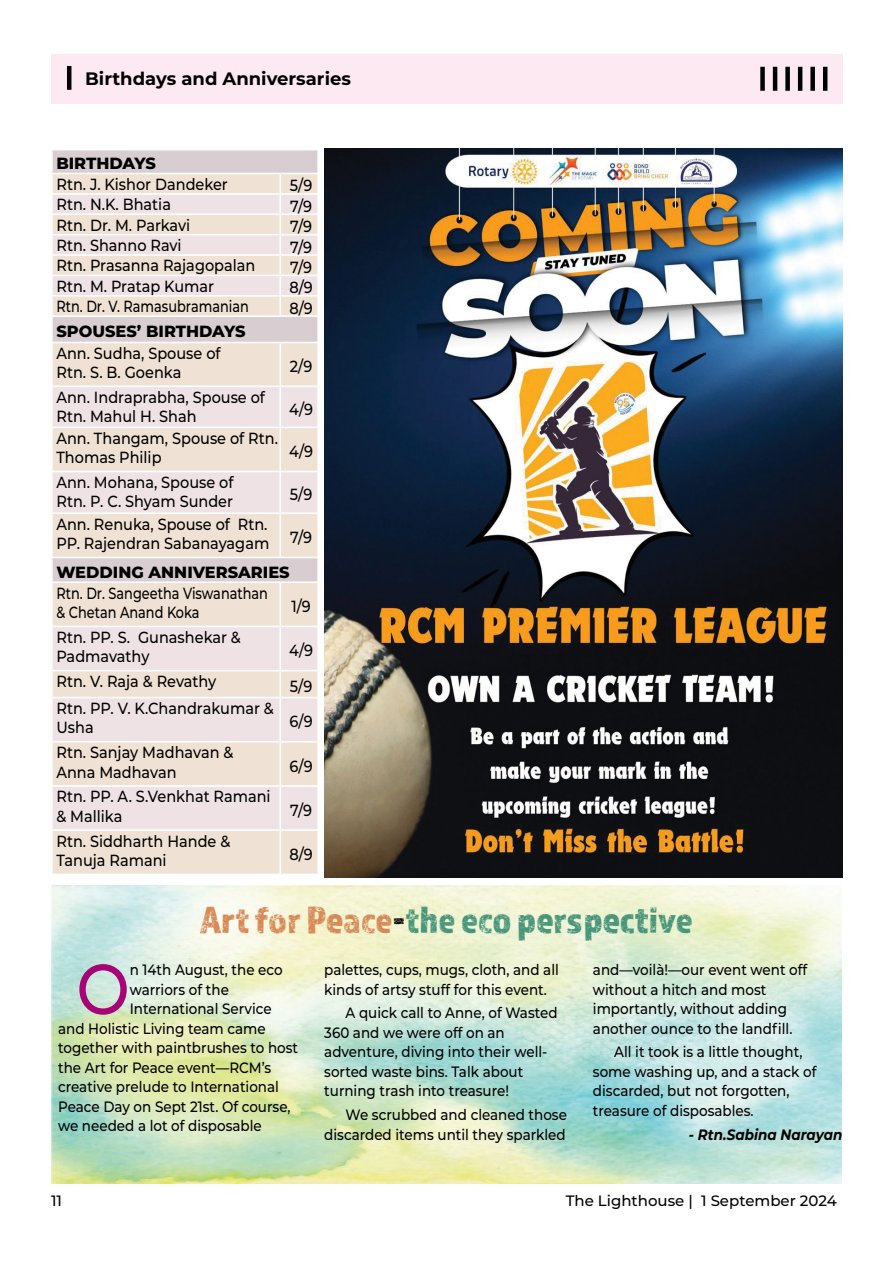
<style>
.page{position:relative;width:893px;height:1263px;background:#fff}
.page>*{position:absolute;margin:0;border:0;box-sizing:border-box;transform-origin:0 0}
.t1{font:500 70.65px "Montserrat";color:#a50575;scale:.9 1}
.t2{font:39px "Almaq Rough";color:#49967b}
.t3{font:700 18px "Montserrat";color:#000}
.t4{font:800 16.2px "Montserrat";color:#000}
.t5{font:500 16.05px/19.4px "Montserrat";color:#000;scale:.9 1}
.t6{font:500 16.05px/19.4px "Montserrat";color:#000;scale:.8 1}
.t7{font:500 15px/19.5px "Montserrat";color:#000;scale:.9 1}
.t8{font:500 15px "Montserrat";color:#000}
.t9{font:italic 700 15px "Montserrat";color:#000;scale:.9 1}
.s1{color:#d78956}
.s2{color:#000}
</style>
<div class="page">
<div style="left:51px;top:54px;width:791px;height:50px;background:#fde9f1"></div>
<hr style="left:67px;top:66px;width:4px;height:24px;background:#000101">
<div style="left:760px;top:67px;width:5px;height:24px;background:#000101"></div>
<hr style="left:773px;top:67px;width:4px;height:24px;background:#000101">
<div style="left:785px;top:67px;width:5px;height:24px;background:#000101"></div>
<hr style="left:798px;top:67px;width:4px;height:24px;background:#000101">
<div style="left:810px;top:67px;width:5px;height:24px;background:#000101"></div>
<hr style="left:823px;top:67px;width:4px;height:24px;background:#000101">
<img style="left:51px;top:885px;width:791px;height:298px">
<div style="left:52px;top:150px;width:266px;height:23px;background:#d8ced1"></div>
<div style="left:53px;top:343px;width:264px;height:530px;background:#efe1d3"></div>
<div style="left:52px;top:316px;width:266px;height:26px;background:#d8ced1"></div>
<svg style="left:53px;top:387px;width:264px;height:442px;background:#eee1dc"></svg>
<div style="left:52px;top:557px;width:266px;height:25px;background:#d8ced1"></div>
<hr style="left:51px;top:150px;width:2px;height:23px;background:#fff">
<hr style="left:317px;top:150px;width:2px;height:23px;background:#fff">
<svg style="left:52px;top:174px;width:266px;height:141px;background:#efe3dd"></svg>
<hr style="left:279px;top:343px;width:2px;height:42px;background:#fff">
<hr style="left:279px;top:428px;width:2px;height:43px;background:#fff">
<hr style="left:279px;top:514px;width:2px;height:43px;background:#fff">
<hr style="left:279px;top:583px;width:2px;height:43px;background:#fff">
<hr style="left:279px;top:671px;width:2px;height:26px;background:#fff">
<hr style="left:279px;top:742px;width:2px;height:43px;background:#fff">
<hr style="left:279px;top:831px;width:2px;height:42px;background:#fff">
<hr style="left:51px;top:315px;width:229px;height:2px;background:#fff">
<hr style="left:51px;top:317px;width:2px;height:25px;background:#fff">
<hr style="left:280px;top:315px;width:39px;height:2px;background:#fff">
<hr style="left:317px;top:317px;width:2px;height:25px;background:#fff">
<hr style="left:51px;top:557px;width:229px;height:1px;background:#fff">
<hr style="left:51px;top:558px;width:2px;height:23px;background:#fff">
<hr style="left:280px;top:557px;width:39px;height:1px;background:#fff">
<hr style="left:317px;top:558px;width:2px;height:23px;background:#fff">
<hr style="left:51px;top:581px;width:229px;height:2px;background:#fff">
<hr style="left:280px;top:581px;width:39px;height:2px;background:#fff">
<hr style="left:51px;top:385px;width:229px;height:2px;background:#fff">
<hr style="left:51px;top:427px;width:229px;height:1px;background:#fff">
<hr style="left:280px;top:385px;width:39px;height:2px;background:#fff">
<hr style="left:279px;top:387px;width:2px;height:40px;background:#fff">
<hr style="left:280px;top:427px;width:39px;height:1px;background:#fff">
<hr style="left:51px;top:471px;width:229px;height:1px;background:#fff">
<hr style="left:51px;top:512px;width:229px;height:2px;background:#fff">
<hr style="left:280px;top:471px;width:39px;height:1px;background:#fff">
<hr style="left:279px;top:472px;width:2px;height:40px;background:#fff">
<hr style="left:280px;top:512px;width:39px;height:2px;background:#fff">
<hr style="left:51px;top:626px;width:229px;height:1px;background:#fff">
<hr style="left:51px;top:670px;width:229px;height:1px;background:#fff">
<hr style="left:280px;top:626px;width:39px;height:1px;background:#fff">
<hr style="left:279px;top:627px;width:2px;height:43px;background:#fff">
<hr style="left:280px;top:670px;width:39px;height:1px;background:#fff">
<hr style="left:51px;top:697px;width:229px;height:1px;background:#fff">
<hr style="left:51px;top:741px;width:229px;height:1px;background:#fff">
<hr style="left:280px;top:697px;width:39px;height:1px;background:#fff">
<hr style="left:279px;top:698px;width:2px;height:43px;background:#fff">
<hr style="left:280px;top:741px;width:39px;height:1px;background:#fff">
<hr style="left:51px;top:785px;width:229px;height:2px;background:#fff">
<hr style="left:51px;top:829px;width:229px;height:2px;background:#fff">
<hr style="left:280px;top:785px;width:39px;height:2px;background:#fff">
<hr style="left:279px;top:787px;width:2px;height:42px;background:#fff">
<hr style="left:280px;top:829px;width:39px;height:2px;background:#fff">
<img style="left:324px;top:149px;width:518px;height:728px">
<p class="t3" style="left:85px;top:66px;width:267px">Birthdays and Anniversaries</p>
<p class="t4" style="left:56px;top:152px;width:101px">BIRTHDAYS</p>
<p class="t5" style="left:56px;top:174px;width:192px">Rtn. J. Kishor Dandeker</p>
<p class="t5" style="left:290px;top:175px;width:26px">5/9</p>
<p class="t5" style="left:56px;top:194px;width:129px">Rtn. N.K. Bhatia</p>
<p class="t5" style="left:290px;top:196px;width:26px">7/9</p>
<p class="t5" style="left:56px;top:215px;width:150px">Rtn. Dr. M. Parkavi</p>
<p class="t5" style="left:290px;top:216px;width:26px">7/9</p>
<p class="t5" style="left:56px;top:235px;width:141px">Rtn. Shanno Ravi</p>
<p class="t5" style="left:290px;top:237px;width:26px">7/9</p>
<p class="t5" style="left:56px;top:255px;width:222px">Rtn. Prasanna Rajagopalan</p>
<p class="t5" style="left:290px;top:257px;width:26px">7/9</p>
<p class="t5" style="left:56px;top:276px;width:177px">Rtn. M. Pratap Kumar</p>
<p class="t5" style="left:289px;top:277px;width:27px">8/9</p>
<p class="t6" style="left:56px;top:296px;width:242px">Rtn. Dr. V. Ramasubramanian</p>
<p class="t5" style="left:289px;top:298px;width:27px">8/9</p>
<p class="t4" style="left:56px;top:320px;width:191px">SPOUSES’ BIRTHDAYS</p>
<p class="t5" style="left:56px;top:343px;width:184px">Ann. Sudha, Spouse of<br>Rtn. S. B. Goenka</p>
<p class="t5" style="left:290px;top:356px;width:27px">2/9</p>
<p class="t5" style="left:56px;top:387px;width:233px">Ann. Indraprabha, Spouse of<br>Rtn. Mahul H. Shah</p>
<p class="t5" style="left:289px;top:399px;width:28px">4/9</p>
<p class="t5" style="left:56px;top:428px;width:248px">Ann. Thangam, Spouse of Rtn.<br>Thomas Philip</p>
<p class="t5" style="left:289px;top:441px;width:28px">4/9</p>
<p class="t5" style="left:56px;top:472px;width:198px">Ann. Mohana, Spouse of<br>Rtn. P. C. Shyam Sunder</p>
<p class="t5" style="left:290px;top:484px;width:26px">5/9</p>
<p class="t5" style="left:56px;top:514px;width:238px">Ann. Renuka, Spouse of Rtn.<br>PP. Rajendran Sabanayagam</p>
<p class="t5" style="left:290px;top:527px;width:26px">7/9</p>
<p class="t4" style="left:56px;top:560px;width:235px">WEDDING ANNIVERSARIES</p>
<p class="t6" style="left:56px;top:583px;width:266px">Rtn. Dr. Sangeetha Viswanathan &amp; Chetan Anand Koka</p>
<p class="t5" style="left:291px;top:596px;width:23px">1/9</p>
<p class="t5" style="left:56px;top:627px;width:206px">Rtn. PP. S. Gunashekar &amp;<br>Padmavathy</p>
<p class="t5" style="left:289px;top:640px;width:28px">4/9</p>
<p class="t5" style="left:56px;top:671px;width:179px">Rtn. V. Raja &amp; Revathy</p>
<p class="t5" style="left:290px;top:676px;width:26px">5/9</p>
<p class="t5" style="left:56px;top:698px;width:243px">Rtn. PP. V. K.Chandrakumar &amp;<br>Usha</p>
<p class="t5" style="left:290px;top:711px;width:27px">6/9</p>
<p class="t5" style="left:56px;top:742px;width:198px">Rtn. Sanjay Madhavan &amp;<br>Anna Madhavan</p>
<p class="t5" style="left:290px;top:756px;width:27px">6/9</p>
<p class="t5" style="left:56px;top:786px;width:240px">Rtn. PP. A. S.Venkhat Ramani &amp; Mallika</p>
<p class="t5" style="left:56px;top:830px;width:195px">Rtn. Siddharth Hande &amp;<br>Tanuja Ramani</p>
<p class="t5" style="left:290px;top:800px;width:26px">7/9</p>
<p class="t5" style="left:289px;top:844px;width:27px">8/9</p>
<h2 class="t2" style="left:200px;top:896px;width:494px"><span class="s1">Art for Peace</span><span class="s2">-</span>the eco perspective</h2>
<h1 class="t1" style="left:76px;top:940px;width:61px">O</h1>
<p class="t7" style="left:130px;top:959px;width:171px">n 14th August, the eco</p>
<p class="t7" style="left:130px;top:979px;width:112px">warriors of the</p>
<p class="t7" style="left:130px;top:998px;width:159px">International Service</p>
<p class="t7" style="left:58px;top:1018px;width:232px">and Holistic Living team came</p>
<p class="t7" style="left:58px;top:1037px;width:268px">together with paintbrushes to host</p>
<p class="t7" style="left:58px;top:1057px;width:238px">the Art for Peace event—RCM’s</p>
<p class="t7" style="left:58px;top:1076px;width:247px">creative prelude to International</p>
<p class="t7" style="left:58px;top:1096px;width:260px">Peace Day on Sept 21st. Of course,</p>
<p class="t7" style="left:58px;top:1115px;width:228px">we needed a lot of disposable</p>
<p class="t7" style="left:324px;top:959px;width:262px">palettes, cups, mugs, cloth, and all kinds of artsy stuff for this event.</p>
<p class="t7" style="left:324px;top:1003px;width:261px;text-indent:21px">A quick call to Anne, of Wasted<br>360 and we were off on an adventure, diving into their well&shy;sorted waste bins. Talk about turning trash into treasure!</p>
<p class="t7" style="left:324px;top:1104px;width:271px;text-align:right">We scrubbed and cleaned those discarded items until they sparkled</p>
<p class="t7" style="left:593px;top:959px;width:240px">and—voilà!—our event went off without a hitch and most importantly, without adding another ounce to the landfill.</p>
<p class="t7" style="left:593px;top:1042px;width:250px;text-indent:21px">All it took is a little thought, some washing up, and a stack of discarded, but not forgotten, treasure of disposables.</p>
<p class="t9" style="left:689px;top:1123px;width:172px">- Rtn.Sabina Narayan</p>
<p class="t8" style="left:51px;top:1190px;width:13px">11</p>
<p class="t8" style="left:566px;top:1190px;width:273px">The Lighthouse | 1 September 2024</p>
</div>
